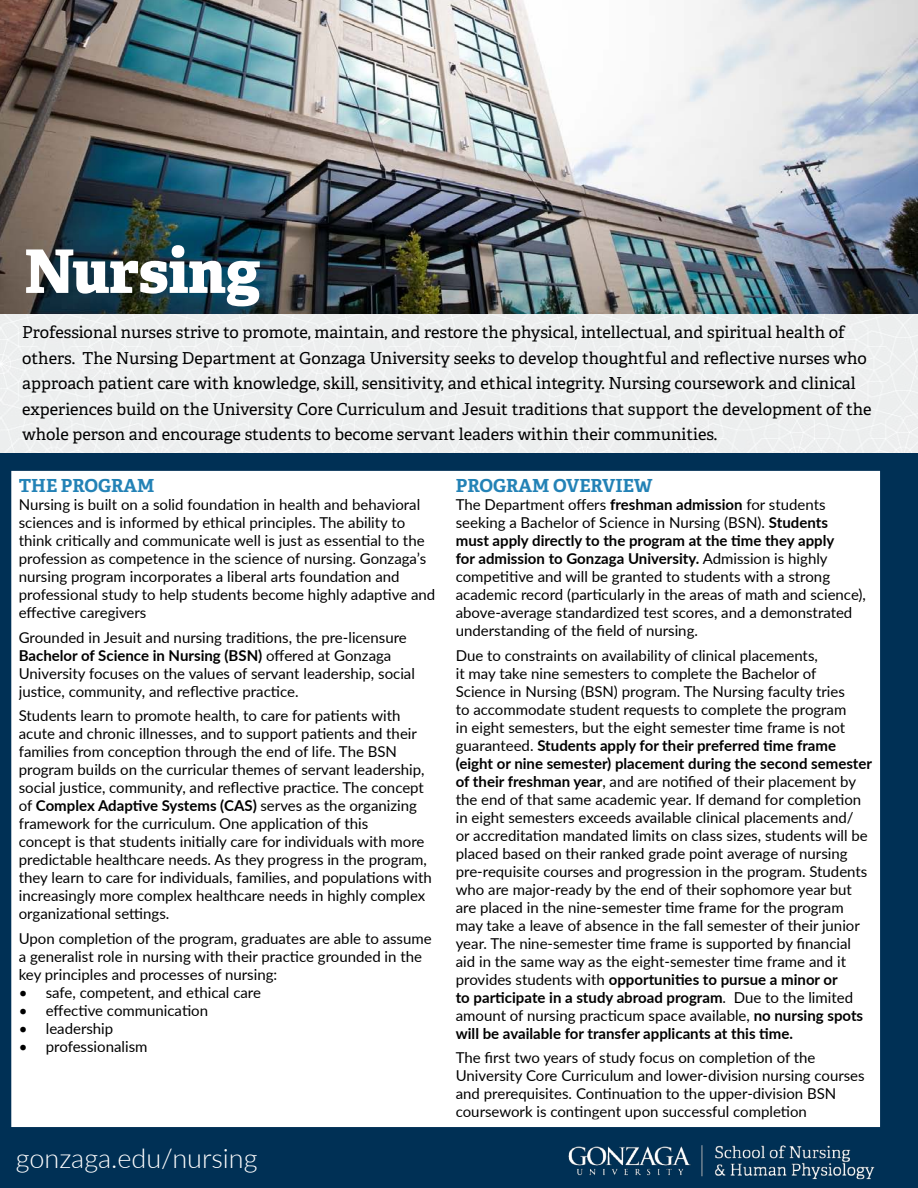
<style>
.page{position:relative;width:918px;height:1188px;background:#fff}
.page>*{position:absolute;margin:0;border:0;box-sizing:border-box;transform-origin:0 0}
.t1{font:800 60px "Adelle";color:#fff}
.t2{font:300 27px "Lato";color:#fff}
.t3{font:700 18px "Adelle";color:#2382b6}
.t4{font:16.5px/25.5px "Adelle";color:#000}
.t5{font:15px/18px "Lato";color:#000}
.s1{font-weight:700}
</style>
<div class="page">
<div style="left:0;top:453px;width:918px;height:735px;background:#003055"></div>
<div style="left:0;top:313px;width:918px;height:140px;background:#edeeef"></div>
<div style="left:15px;top:475px;width:861px;height:648px;background:#fff"></div>
<div style="left:11px;top:471px;width:869px;height:656px;border:8px solid #fff"></div>
<img style="left:0;top:0;width:918px;height:313px">
<img style="left:539px;top:1127px;width:341px;height:53px">
<h1 class="t1" style="left:25px;top:233px;width:238px">Nursing</h1>
<p class="t4" style="left:22px;top:320px;width:851px">Professional nurses strive to promote, maintain, and restore the physical, intellectual, and spiritual health of others. The Nursing Department at Gonzaga University seeks to develop thoughtful and reflective nurses who approach patient care with knowledge, skill, sensitivity, and ethical integrity. Nursing coursework and clinical experiences build on the University Core Curriculum and Jesuit traditions that support the development of the whole person and encourage students to become servant leaders within their communities.</p>
<p class="t3" style="left:19px;top:474px;width:137px">THE PROGRAM</p>
<p class="t5" style="left:19px;top:495px;width:418px">Nursing is built on a solid foundation in health and behavioral sciences and is informed by ethical principles. The ability to think critically and communicate well is just as essential to the profession as competence in the science of nursing. Gonzaga’s nursing program incorporates a liberal arts foundation and professional study to help students become highly adaptive and effective caregivers</p>
<p class="t5" style="left:19px;top:628px;width:398px">Grounded in Jesuit and nursing traditions, the pre-licensure <span class="s1">Bachelor of Science in Nursing (BSN)</span> offered at Gonzaga University focuses on the values of servant leadership, social justice, community, and reflective practice.</p>
<p class="t5" style="left:19px;top:706px;width:415px">Students learn to promote health, to care for patients with acute and chronic illnesses, and to support patients and their families from conception through the end of life. The BSN program builds on the curricular themes of servant leadership, social justice, community, and reflective practice. The concept of <span class="s1">Complex Adaptive Systems (CAS)</span> serves as the organizing framework for the curriculum. One application of this<br>concept is that students initially care for individuals with more predictable healthcare needs. As they progress in the program, they learn to care for individuals, families, and populations with increasingly more complex healthcare needs in highly complex organizational settings.</p>
<p class="t5" style="left:19px;top:929px;width:414px">Upon completion of the program, graduates are able to assume a generalist role in nursing with their practice grounded in the key principles and processes of nursing:</p>
<p class="t5" style="left:19px;top:983px;width:244px">• safe, competent, and ethical care</p>
<p class="t5" style="left:19px;top:1001px;width:191px">• effective communication</p>
<p class="t5" style="left:19px;top:1019px;width:96px">• leadership</p>
<p class="t5" style="left:19px;top:1037px;width:130px">• professionalism</p>
<h2 class="t2" style="left:16px;top:1139px;width:243px">gonzaga.edu/nursing</h2>
<p class="t3" style="left:456px;top:474px;width:198px">PROGRAM OVERVIEW</p>
<p class="t5" style="left:456px;top:495px;width:412px">The Department offers <span class="s1">freshman admission</span> for students seeking a Bachelor of Science in Nursing (BSN). <span class="s1">Students<br>must apply directly to the program at the time they apply<br>for admission to Gonzaga University.</span> Admission is highly competitive and will be granted to students with a strong academic record (particularly in the areas of math and science), above-average standardized test scores, and a demonstrated understanding of the field of nursing.</p>
<p class="t5" style="left:456px;top:646px;width:418px">Due to constraints on availability of clinical placements,<br>it may take nine semesters to complete the Bachelor of<br>Science in Nursing (BSN) program. The Nursing faculty tries<br>to accommodate student requests to complete the program<br>in eight semesters, but the eight semester time frame is not guaranteed. <span class="s1">Students apply for their preferred time frame (eight or nine semester) placement during the second semester of their freshman year</span>, and are notified of their placement by the end of that same academic year. If demand for completion in eight semesters exceeds available clinical placements and/<br>or accreditation mandated limits on class sizes, students will be placed based on their ranked grade point average of nursing pre-requisite courses and progression in the program. Students who are major-ready by the end of their sophomore year but are placed in the nine-semester time frame for the program may take a leave of absence in the fall semester of their junior year. The nine-semester time frame is supported by financial aid in the same way as the eight-semester time frame and it provides students with <span class="s1">opportunities to pursue a minor or<br>to participate in a study abroad program</span>. Due to the limited amount of nursing practicum space available, <span class="s1">no nursing spots will be available for transfer applicants at this time.</span></p>
<p class="t5" style="left:456px;top:1048px;width:410px">The first two years of study focus on completion of the University Core Curriculum and lower-division nursing courses and prerequisites. Continuation to the upper-division BSN coursework is contingent upon successful completion</p>
</div>
